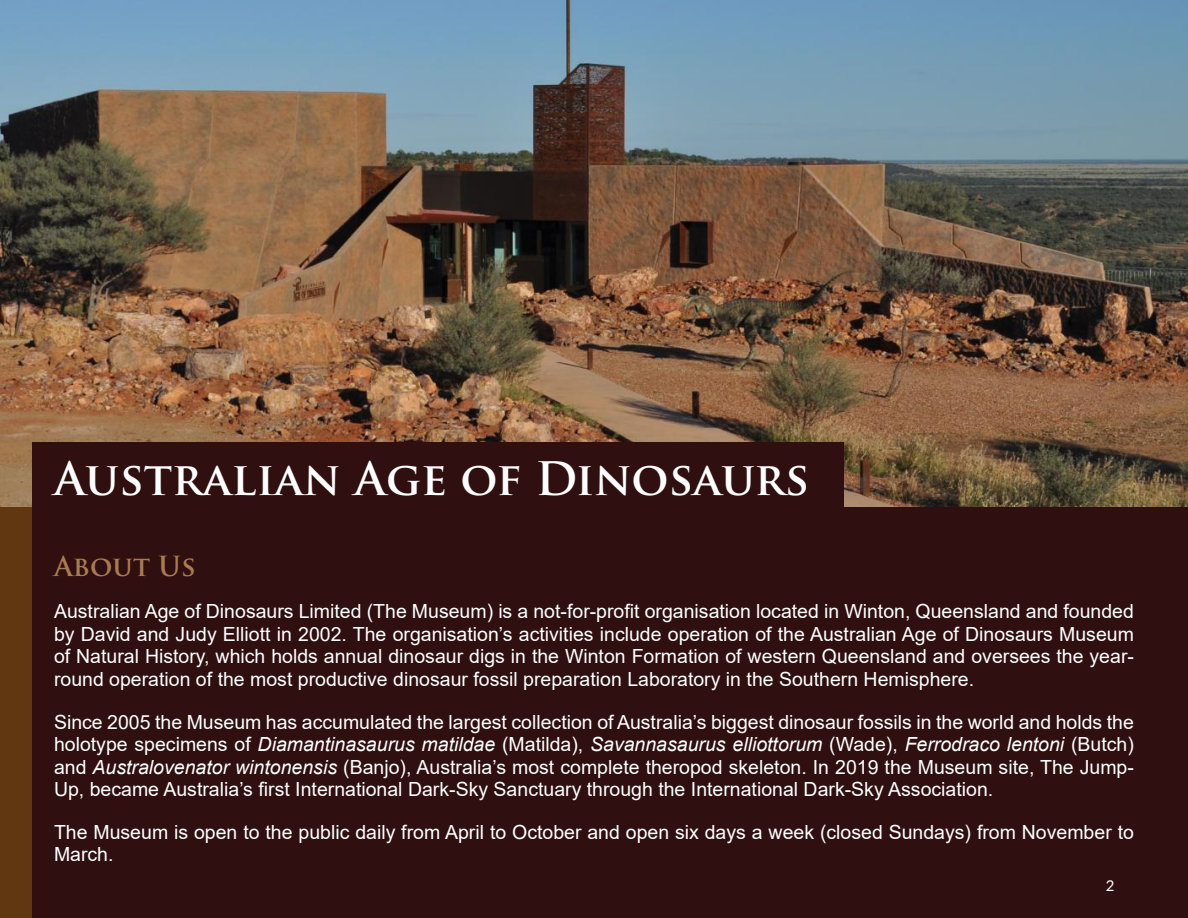
<style>
.page{position:relative;width:1188px;height:918px;background:#fff}
.page>*{position:absolute;margin:0;border:0;box-sizing:border-box;transform-origin:0 0}
.t1{font:700 45px "Trajan Pro";color:#fff}
.t2{font:700 27px "Trajan Pro";color:#a97b50}
.t3{font:19.5px/22.5px "Arial";color:#fff;text-align:justify}
.t4{font:15px "Lato";color:#fff}
.s1{font-style:italic}
</style>
<div class="page">
<img style="left:0;top:0;width:1188px;height:508px">
<div style="left:0;top:508px;width:54px;height:410px;background:#603711"></div>
<div style="left:32px;top:508px;width:1156px;height:410px;background:#2f0f0f"></div>
<div style="left:32px;top:442px;width:812px;height:67px;background:#2f0f0f"></div>
<p class="t1" style="left:54px;top:450px;width:757px">Australian Age of Dinosaurs</p>
<p class="t2" style="left:54px;top:549px;width:143px">About Us</p>
<p class="t3" style="left:54px;top:600px;width:1081px">Australian Age of Dinosaurs Limited (The Museum) is a not-for-profit organisation located in Winton, Queensland and founded by David and Judy Elliott in 2002. The organisation’s activities include operation of the Australian Age of Dinosaurs Museum of Natural History, which holds annual dinosaur digs in the Winton Formation of western Queensland and oversees the year&shy;round operation of the most productive dinosaur fossil preparation Laboratory in the Southern Hemisphere.</p>
<p class="t3" style="left:54px;top:710px;width:1081px">Since 2005 the Museum has accumulated the largest collection of Australia’s biggest dinosaur fossils in the world and holds the holotype specimens of <span class="s1">Diamantinasaurus matildae</span> (Matilda), <span class="s1">Savannasaurus elliottorum</span> (Wade), <span class="s1">Ferrodraco lentoni</span> (Butch) and <span class="s1">Australovenator wintonensis</span> (Banjo), Australia’s most complete theropod skeleton. In 2019 the Museum site, The Jump-Up, became Australia’s first International Dark-Sky Sanctuary through the International Dark-Sky Association.</p>
<p class="t3" style="left:54px;top:821px;width:1081px">The Museum is open to the public daily from April to October and open six days a week (closed Sundays) from November to<br>March.</p>
<p class="t4" style="left:1106px;top:875px;width:10px">2</p>
</div>
